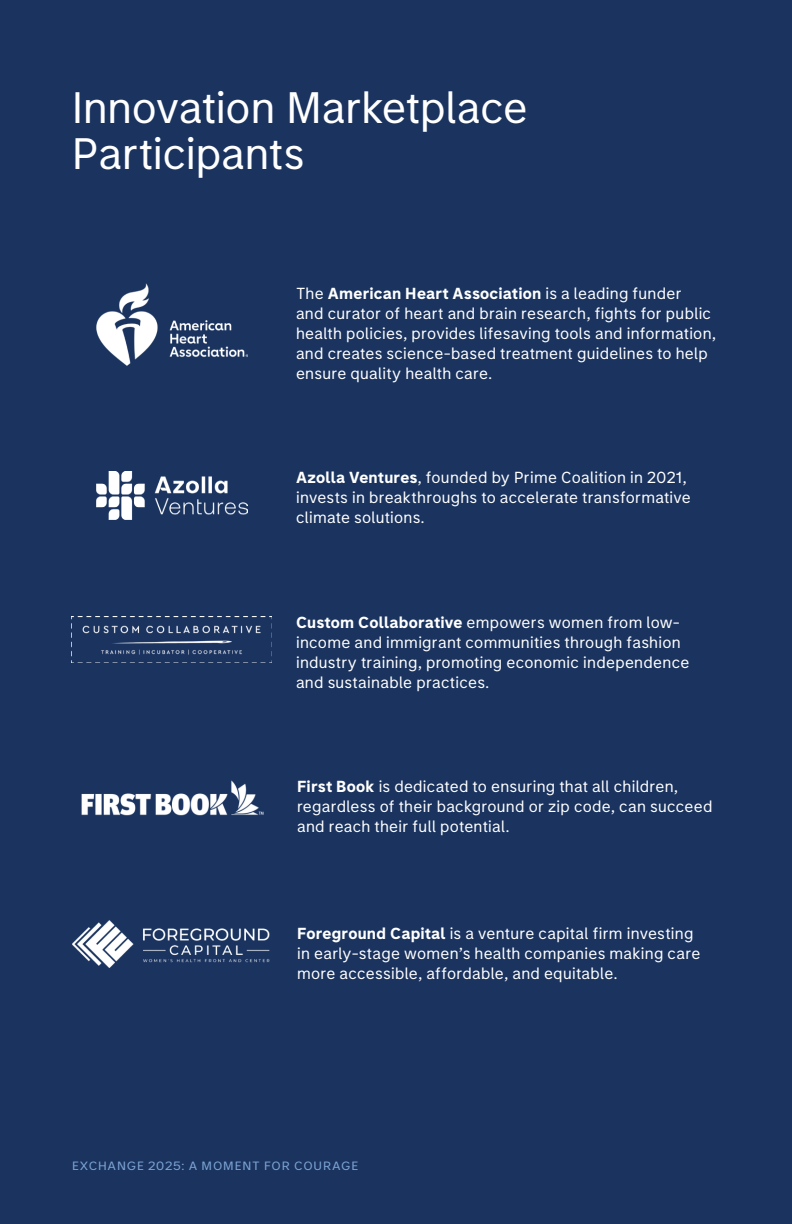
<style>
.page{position:relative;width:792px;height:1224px;background:#1a335f}
.page>*{position:absolute;margin:0;border:0;box-sizing:border-box;transform-origin:0 0}
.t1{font:44px/46.2px "Morgan Stanley Sans CC";letter-spacing:-.005em;color:#fff}
.t2{font:16px/20px "Morgan Stanley Sans CC";letter-spacing:.02em;color:#fff}
.t3{font:12px "Morgan Stanley Sans CC";letter-spacing:.065em;color:#7ca4d5;scale:1.1 1}
.s1{font-weight:700}
</style>
<div class="page">
<img style="left:97px;top:284px;width:150px;height:81px">
<img style="left:96px;top:471px;width:152px;height:49px">
<img style="left:72px;top:617px;width:200px;height:45px">
<img style="left:81px;top:780px;width:183px;height:36px">
<img style="left:72px;top:920px;width:198px;height:48px">
<h1 class="t1" style="left:72px;top:83px;width:457px">Innovation Marketplace<br>Participants</h1>
<p class="t2" style="left:296px;top:283px;width:422px">The <span class="s1">American Heart Association</span> is a leading funder<br>and curator of heart and brain research, fights for public health policies, provides lifesaving tools and information, and creates science-based treatment guidelines to help ensure quality health care.</p>
<p class="t2" style="left:296px;top:467px;width:396px"><span class="s1">Azolla Ventures</span>, founded by Prime Coalition in 2021, invests in breakthroughs to accelerate transformative climate solutions.</p>
<p class="t2" style="left:296px;top:612px;width:395px"><span class="s1">Custom Collaborative</span> empowers women from low&shy;income and immigrant communities through fashion industry training, promoting economic independence and sustainable practices.</p>
<p class="t2" style="left:297px;top:776px;width:417px"><span class="s1">First Book</span> is dedicated to ensuring that all children, regardless of their background or zip code, can succeed and reach their full potential.</p>
<p class="t2" style="left:297px;top:923px;width:405px"><span class="s1">Foreground Capital</span> is a venture capital firm investing in early-stage women’s health companies making care more accessible, affordable, and equitable.</p>
<p class="t3" style="left:72px;top:1158px;width:262px">EXCHANGE 2025: A MOMENT FOR COURAGE</p>
</div>
